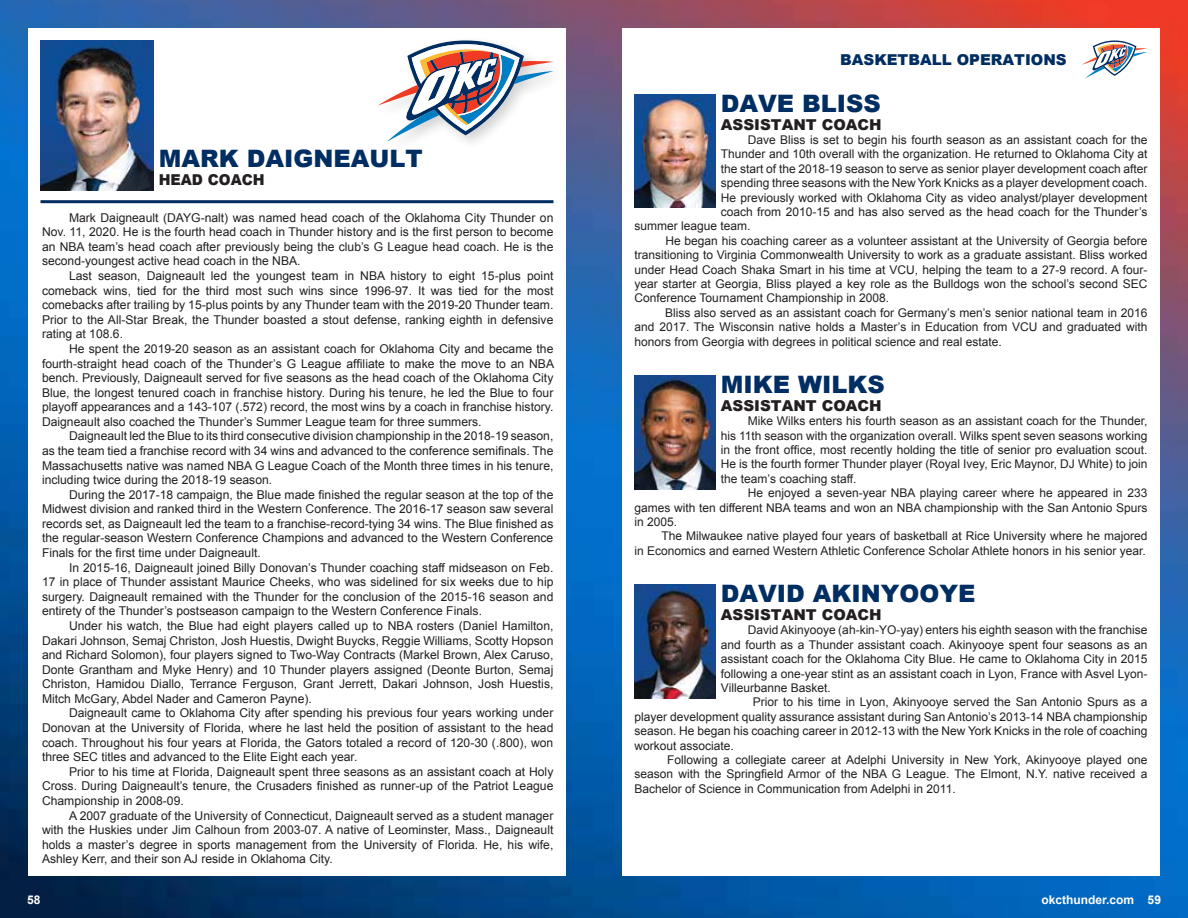
<style>
.page{position:relative;width:1188px;height:918px;background:#fff}
.page>*{position:absolute;margin:0;border:0;box-sizing:border-box;transform-origin:0 0}
.t1{font:900 24px "Arial";color:#002d62}
.t2{font:900 15px "Arial";color:#231f20}
.t3{font:900 15px "Arial";color:#002d62}
.t4{font:900 15px "Arial";color:#231f20;scale:.95 1}
.t5{font:12.15px/14.5px "Arial";color:#231f20;text-align:justify}
.t6{font:12px/14.4px "Arial";color:#231f20;text-align:justify}
.t7{font:700 12px "Arial";color:#fff}
</style>
<div class="page">
<img style="left:0;top:0;width:1188px;height:918px">
<img style="left:28px;top:28px;width:538px;height:848px">
<img style="left:622px;top:28px;width:538px;height:848px">
<img style="left:634px;top:585px;width:82px;height:113px">
<img style="left:634px;top:376px;width:82px;height:113px">
<svg style="left:1082px;top:41px;width:66px;height:37px"></svg>
<img style="left:40px;top:40px;width:113px;height:151px">
<hr style="left:40px;top:200px;width:514px;height:3px;background:#002d62">
<div style="left:375px;top:35px;width:192px;height:121px;background:#fff"></div>
<svg style="left:378px;top:40px;width:175px;height:102px"></svg>
<img style="left:634px;top:94px;width:82px;height:114px">
<h1 class="t1" style="left:159px;top:145px;width:265px">MARK DAIGNEAULT</h1>
<p class="t4" style="left:159px;top:172px;width:113px">HEAD COACH</p>
<p class="t5" style="left:42px;top:210px;width:513px;text-indent:27px">Mark Daigneault (DAYG-nalt) was named head coach of the Oklahoma City Thunder on Nov. 11, 2020. He is the fourth head coach in Thunder history and is the first person to become an NBA team’s head coach after previously being the club’s G League head coach. He is the second-youngest active head coach in the NBA.</p>
<p class="t5" style="left:42px;top:269px;width:513px;text-indent:27px">Last season, Daigneault led the youngest team in NBA history to eight 15-plus point comeback wins, tied for the third most such wins since 1996-97. It was tied for the most comebacks after trailing by 15-plus points by any Thunder team with the 2019-20 Thunder team.<br>Prior to the All-Star Break, the Thunder boasted a stout defense, ranking eighth in defensive rating at 108.6.</p>
<p class="t5" style="left:42px;top:342px;width:514px;text-indent:27px">He spent the 2019-20 season as an assistant coach for Oklahoma City and became the fourth-straight head coach of the Thunder’s G League affiliate to make the move to an NBA bench. Previously, Daigneault served for five seasons as the head coach of the Oklahoma City Blue, the longest tenured coach in franchise history. During his tenure, he led the Blue to four playoff appearances and a 143-107 (.572) record, the most wins by a coach in franchise history.<br>Daigneault also coached the Thunder’s Summer League team for three summers.</p>
<p class="t5" style="left:42px;top:429px;width:513px;text-indent:27px">Daigneault led the Blue to its third consecutive division championship in the 2018-19 season, as the team tied a franchise record with 34 wins and advanced to the conference semifinals. The Massachusetts native was named NBA G League Coach of the Month three times in his tenure, including twice during the 2018-19 season.</p>
<p class="t5" style="left:42px;top:487px;width:513px;text-indent:27px">During the 2017-18 campaign, the Blue made finished the regular season at the top of the Midwest division and ranked third in the Western Conference. The 2016-17 season saw several records set, as Daigneault led the team to a franchise-record-tying 34 wins. The Blue finished as the regular-season Western Conference Champions and advanced to the Western Conference Finals for the first time under Daigneault.</p>
<p class="t5" style="left:42px;top:560px;width:513px;text-indent:27px">In 2015-16, Daigneault joined Billy Donovan’s Thunder coaching staff midseason on Feb.<br>17 in place of Thunder assistant Maurice Cheeks, who was sidelined for six weeks due to hip surgery. Daigneault remained with the Thunder for the conclusion of the 2015-16 season and entirety of the Thunder’s postseason campaign to the Western Conference Finals.</p>
<p class="t5" style="left:42px;top:619px;width:513px;text-indent:27px">Under his watch, the Blue had eight players called up to NBA rosters (Daniel Hamilton, Dakari Johnson, Semaj Christon, Josh Huestis, Dwight Buycks, Reggie Williams, Scotty Hopson and Richard Solomon), four players signed to Two-Way Contracts (Markel Brown, Alex Caruso, Donte Grantham and Myke Henry) and 10 Thunder players assigned (Deonte Burton, Semaj Christon, Hamidou Diallo, Terrance Ferguson, Grant Jerrett, Dakari Johnson, Josh Huestis, Mitch McGary, Abdel Nader and Cameron Payne).</p>
<p class="t5" style="left:42px;top:706px;width:513px;text-indent:27px">Daigneault came to Oklahoma City after spending his previous four years working under Donovan at the University of Florida, where he last held the position of assistant to the head coach. Throughout his four years at Florida, the Gators totaled a record of 120-30 (.800), won three SEC titles and advanced to the Elite Eight each year.</p>
<p class="t5" style="left:42px;top:764px;width:513px;text-indent:27px">Prior to his time at Florida, Daigneault spent three seasons as an assistant coach at Holy Cross. During Daigneault’s tenure, the Crusaders finished as runner-up of the Patriot League Championship in 2008-09.</p>
<p class="t5" style="left:42px;top:808px;width:513px;text-indent:27px">A 2007 graduate of the University of Connecticut, Daigneault served as a student manager with the Huskies under Jim Calhoun from 2003-07. A native of Leominster, Mass., Daigneault holds a master’s degree in sports management from the University of Florida. He, his wife, Ashley Kerr, and their son AJ reside in Oklahoma City.</p>
<p class="t3" style="left:840px;top:51px;width:228px">BASKETBALL OPERATIONS</p>
<h1 class="t1" style="left:721px;top:90px;width:162px">DAVE BLISS</h1>
<p class="t2" style="left:721px;top:116px;width:162px">ASSISTANT COACH</p>
<p class="t6" style="left:748px;top:133px;width:401px">Dave Bliss is set to begin his fourth season as an assistant coach for the</p>
<p class="t6" style="left:721px;top:147px;width:428px">Thunder and 10th overall with the organization. He returned to Oklahoma City at</p>
<p class="t6" style="left:721px;top:162px;width:428px">the start of the 2018-19 season to serve as senior player development coach after</p>
<p class="t6" style="left:721px;top:176px;width:428px">spending three seasons with the New York Knicks as a player development coach.</p>
<p class="t6" style="left:721px;top:190px;width:428px">He previously worked with Oklahoma City as video analyst/player development</p>
<p class="t6" style="left:721px;top:205px;width:428px">coach from 2010-15 and has also served as the head coach for the Thunder’s</p>
<p class="t6" style="left:634px;top:219px;width:118px">summer league team.</p>
<p class="t6" style="left:665px;top:234px;width:484px">He began his coaching career as a volunteer assistant at the University of Georgia before</p>
<p class="t6" style="left:634px;top:248px;width:514px">transitioning to Virginia Commonwealth University to work as a graduate assistant. Bliss worked</p>
<p class="t6" style="left:634px;top:262px;width:514px">under Head Coach Shaka Smart in his time at VCU, helping the team to a 27-9 record. A four-</p>
<p class="t6" style="left:634px;top:277px;width:514px">year starter at Georgia, Bliss played a key role as the Bulldogs won the school’s second SEC</p>
<p class="t6" style="left:634px;top:291px;width:256px">Conference Tournament Championship in 2008.</p>
<p class="t6" style="left:665px;top:306px;width:484px">Bliss also served as an assistant coach for Germany’s men’s senior national team in 2016</p>
<p class="t6" style="left:634px;top:320px;width:514px">and 2017. The Wisconsin native holds a Master’s in Education from VCU and graduated with</p>
<p class="t6" style="left:634px;top:334px;width:369px">honors from Georgia with degrees in political science and real estate.</p>
<h1 class="t1" style="left:721px;top:371px;width:165px">MIKE WILKS</h1>
<p class="t2" style="left:721px;top:397px;width:162px">ASSISTANT COACH</p>
<p class="t6" style="left:721px;top:414px;width:428px;text-indent:27px">Mike Wilks enters his fourth season as an assistant coach for the Thunder, his 11th season with the organization overall. Wilks spent seven seasons working in the front office, most recently holding the title of senior pro evaluation scout.<br>He is the fourth former Thunder player (Royal Ivey, Eric Maynor, DJ White) to join the team’s coaching staff.</p>
<p class="t6" style="left:635px;top:486px;width:515px;text-indent:113px">He enjoyed a seven-year NBA playing career where he appeared in 233 games with ten different NBA teams and won an NBA championship with the San Antonio Spurs in 2005.</p>
<p class="t6" style="left:635px;top:529px;width:514px;text-align:right">The Milwaukee native played four years of basketball at Rice University where he majored<br>in Economics and earned Western Athletic Conference Scholar Athlete honors in his senior year.</p>
<h1 class="t1" style="left:721px;top:580px;width:256px">DAVID AKINYOOYE</h1>
<p class="t2" style="left:721px;top:606px;width:162px">ASSISTANT COACH</p>
<p class="t6" style="left:721px;top:623px;width:428px;text-indent:27px">David Akinyooye (ah-kin-YO-yay) enters his eighth season with the franchise and fourth as a Thunder assistant coach. Akinyooye spent four seasons as an assistant coach for the Oklahoma City Blue. He came to Oklahoma City in 2015 following a one-year stint as an assistant coach in Lyon, France with Asvel Lyon-Villeurbanne Basket.</p>
<p class="t6" style="left:634px;top:695px;width:514px;text-indent:118px">Prior to his time in Lyon, Akinyooye served the San Antonio Spurs as a player development quality assurance assistant during San Antonio’s 2013-14 NBA championship season. He began his coaching career in 2012-13 with the New York Knicks in the role of coaching workout associate.</p>
<p class="t6" style="left:634px;top:753px;width:514px;text-indent:33px">Following a collegiate career at Adelphi University in New York, Akinyooye played one season with the Springfield Armor of the NBA G League. The Elmont, N.Y. native received a Bachelor of Science in Communication from Adelphi in 2011.</p>
<p class="t7" style="left:27px;top:892px;width:15px">58</p>
<p class="t7" style="left:1042px;top:892px;width:121px">okcthunder.com 59</p>
</div>
